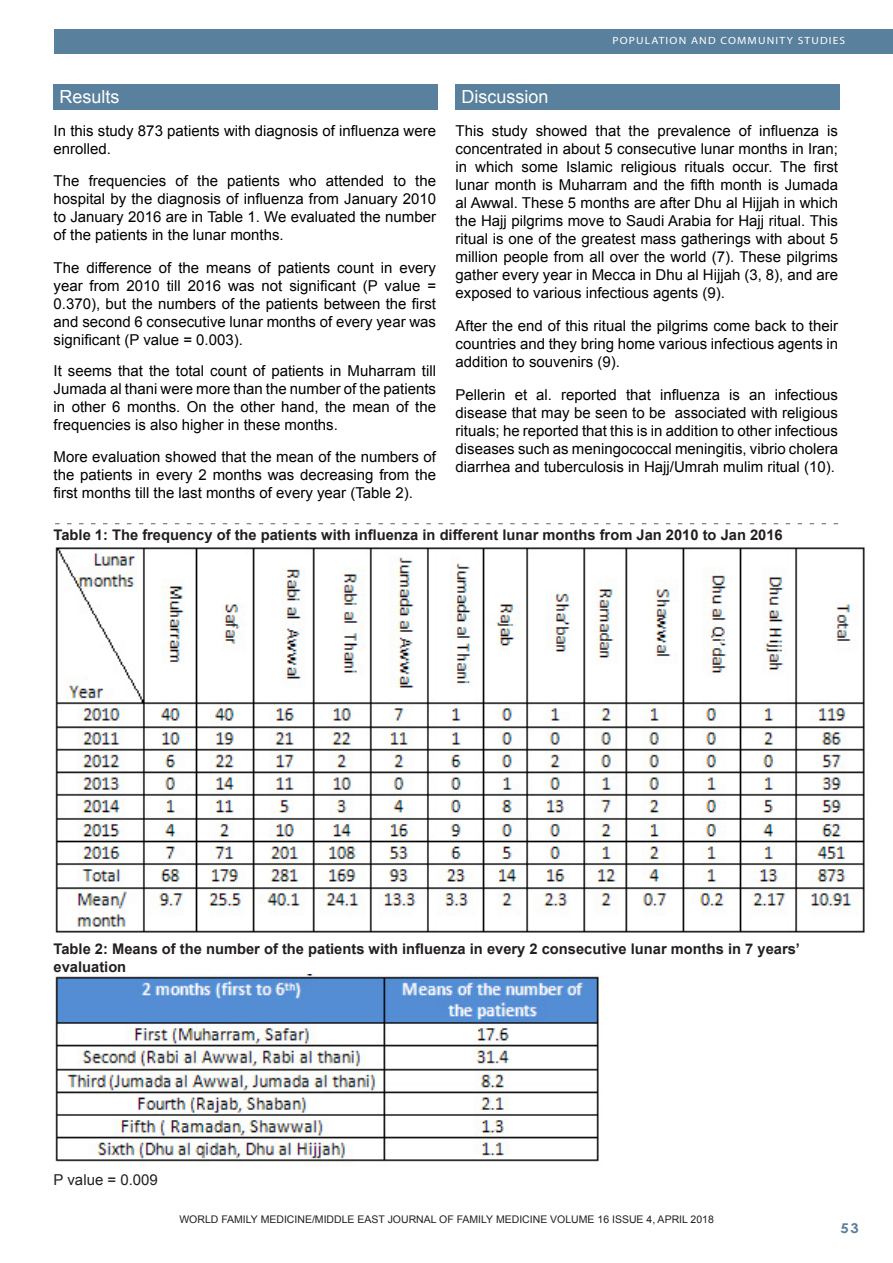
<style>
.page{position:relative;width:893px;height:1263px;background:#fff}
.page>*{position:absolute;margin:0;border:0;box-sizing:border-box;transform-origin:0 0}
.Footnote_Text{font:18px "Arial";color:#fff}
.Footnote_Text-2{font:15px/18px "Arial";color:#000100;text-align:justify}
.Footnote_Text-3{font:15px "Arial";color:#231f20}
.Footnote_Text-4{font:700 14.7px/17.7px "Arial";color:#231f20}
.t1{font:700 13.5px "Century Gothic";color:#59809c;scale:1.1 1}
.Footnote_Text-5{font:10.5px "Arial";color:#231f20}
.t2{font:10.5px "Myriad";letter-spacing:.1em;color:#fff;scale:1.1 1}
</style>
<div class="page">
<div style="left:54px;top:30px;width:839px;height:24px;background:#59809c"></div>
<div style="left:54px;top:84px;width:384px;height:25px;background:#59809c"></div>
<div style="left:456px;top:84px;width:384px;height:25px;background:#59809c"></div>
<img style="left:55px;top:547px;width:810px;height:386px">
<img style="left:55px;top:974px;width:544px;height:190px">
<svg style="left:55px;top:523px;width:783px;height:1px"></svg>
<p class="Footnote_Text" style="left:60px;top:85px;width:62px">Results</p>
<p class="Footnote_Text-2" style="left:54px;top:122px;width:384px">In this study 873 patients with diagnosis of influenza were enrolled.</p>
<p class="Footnote_Text-2" style="left:54px;top:171px;width:384px">The frequencies of the patients who attended to the hospital by the diagnosis of influenza from January 2010 to January 2016 are in Table 1. We evaluated the number of the patients in the lunar months.</p>
<p class="Footnote_Text-2" style="left:54px;top:258px;width:384px">The difference of the means of patients count in every year from 2010 till 2016 was not significant (P value = 0.370), but the numbers of the patients between the first and second 6 consecutive lunar months of every year was significant (P value = 0.003).</p>
<p class="Footnote_Text-2" style="left:54px;top:362px;width:384px">It seems that the total count of patients in Muharram till Jumada al thani were more than the number of the patients in other 6 months. On the other hand, the mean of the frequencies is also higher in these months.</p>
<p class="Footnote_Text-2" style="left:54px;top:447px;width:384px">More evaluation showed that the mean of the numbers of the patients in every 2 months was decreasing from the first months till the last months of every year (Table 2).</p>
<p class="t2" style="left:612px;top:35px;width:213px">POPULATION AND COMMUNITY STUDIES</p>
<p class="Footnote_Text" style="left:462px;top:85px;width:89px">Discussion</p>
<p class="Footnote_Text-2" style="left:456px;top:122px;width:384px">This study showed that the prevalence of influenza is concentrated in about 5 consecutive lunar months in Iran; in which some Islamic religious rituals occur. The first lunar month is Muharram and the fifth month is Jumada al Awwal. These 5 months are after Dhu al Hijjah in which the Hajj pilgrims move to Saudi Arabia for Hajj ritual. This ritual is one of the greatest mass gatherings with about 5 million people from all over the world (7). These pilgrims gather every year in Mecca in Dhu al Hijjah (3, 8), and are exposed to various infectious agents (9).</p>
<p class="Footnote_Text-2" style="left:456px;top:317px;width:384px">After the end of this ritual the pilgrims come back to their countries and they bring home various infectious agents in addition to souvenirs (9).</p>
<p class="Footnote_Text-2" style="left:456px;top:386px;width:384px">Pellerin et al. reported that influenza is an infectious disease that may be seen to be associated with religious rituals; he reported that this is in addition to other infectious diseases such as meningococcal meningitis, vibrio cholera diarrhea and tuberculosis in Hajj/Umrah mulim ritual (10).</p>
<p class="Footnote_Text-4" style="left:54px;top:527px;width:731px">Table 1: The frequency of the patients with influenza in different lunar months from Jan 2010 to Jan 2016</p>
<p class="Footnote_Text-4" style="left:54px;top:940px;width:748px">Table 2: Means of the number of the patients with influenza in every 2 consecutive lunar months in 7 years’ evaluation</p>
<p class="Footnote_Text-3" style="left:54px;top:1169px;width:106px">P value = 0.009</p>
<p class="Footnote_Text-5" style="left:179px;top:1212px;width:536px">WORLD FAMILY MEDICINE/MIDDLE EAST JOURNAL OF FAMILY MEDICINE VOLUME 16 ISSUE 4, APRIL 2018</p>
<p class="Footnote_Text-5" style="left:160px;top:1214px;width:572px">WORLD FAMILY MEDICINE/MIDDLE EAST JOURNAL OF FAMILY MEDICINE VOLUME 15 ISSUE 10, DECEMBER 2017</p>
<p class="t1" style="left:840px;top:1218px;width:18px">53</p>
</div>
